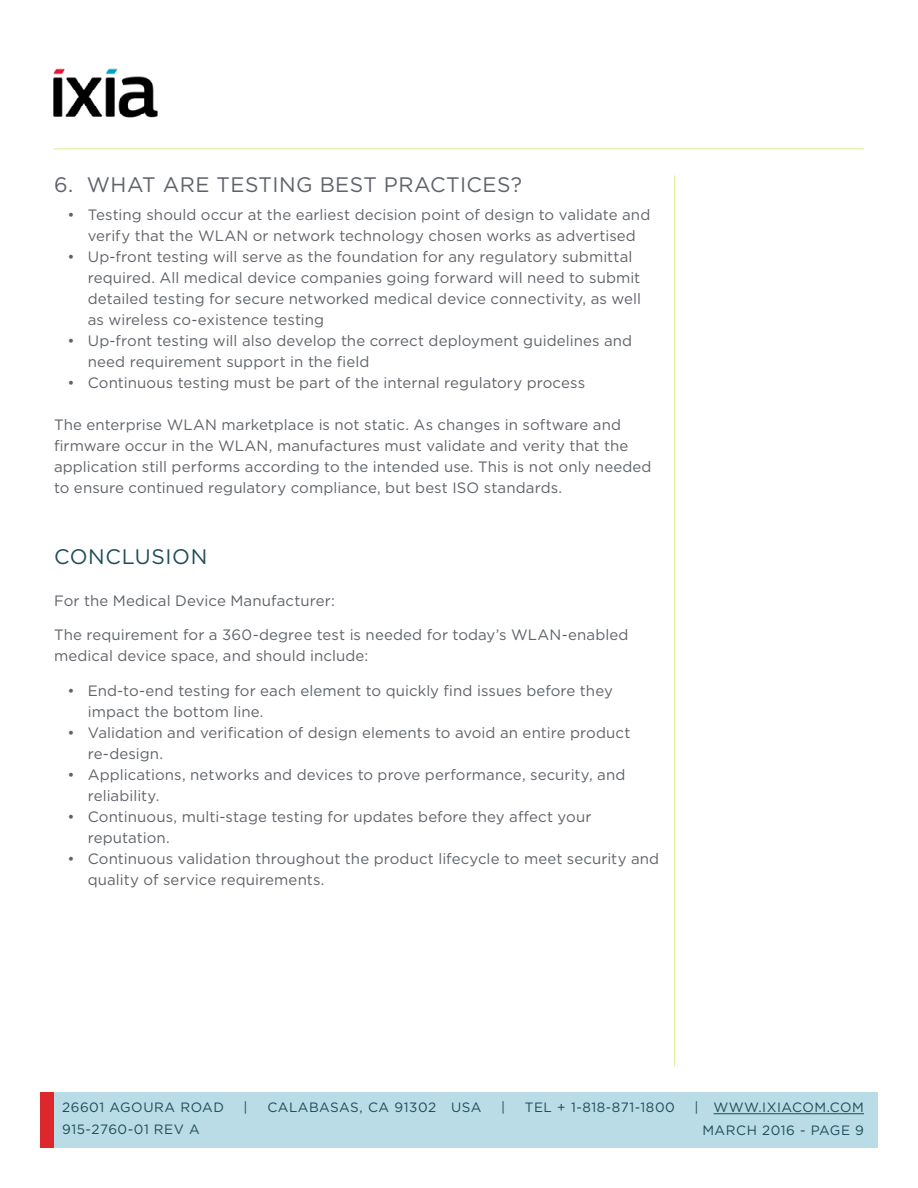
<style>
.page{position:relative;width:918px;height:1188px;background:#fff}
.page>*{position:absolute;margin:0;border:0;box-sizing:border-box;transform-origin:0 0}
.Subheader{font:21px "Gotham";letter-spacing:.02em;color:#5f6369}
.Subtitle{font:21px "Gotham";letter-spacing:.03em;color:#1e4c5a}
.Body{font:15px/21px "Gotham";letter-spacing:.005em;color:#5f6369}
.t1{font:13.5px "Gotham";letter-spacing:.04em;color:#1e4c5a}
</style>
<div class="page">
<hr style="left:54px;top:148px;width:810px;height:1px;background:#dcea90">
<img style="left:53px;top:68px;width:105px;height:50px">
<hr style="left:674px;top:176px;width:1px;height:890px;background:#dcea90">
<div style="left:40px;top:1093px;width:838px;height:55px;background:#b9dce6"></div>
<hr style="left:714px;top:1113px;width:150px;height:1px;background:#1e4c5a">
<div style="left:40px;top:1093px;width:14px;height:55px;background:#dc272d"></div>
<p class="Subheader" style="left:54px;top:171px;width:470px">6. WHAT ARE TESTING BEST PRACTICES?</p>
<p class="Body" style="left:68px;top:204px;width:584px;text-align:center">• Testing should occur at the earliest decision point of design to validate and verify that the WLAN or network technology chosen works as advertised</p>
<p class="Body" style="left:88px;top:246px;width:555px;text-indent:-20px">• Up-front testing will serve as the foundation for any regulatory submittal required. All medical device companies going forward will need to submit detailed testing for secure networked medical device connectivity, as well as wireless co-existence testing</p>
<p class="Body" style="left:88px;top:330px;width:546px;text-indent:-20px">• Up-front testing will also develop the correct deployment guidelines and need requirement support in the field</p>
<p class="Body" style="left:68px;top:372px;width:519px">• Continuous testing must be part of the internal regulatory process</p>
<p class="Body" style="left:54px;top:414px;width:599px">The enterprise WLAN marketplace is not static. As changes in software and firmware occur in the WLAN, manufactures must validate and verity that the application still performs according to the intended use. This is not only needed to ensure continued regulatory compliance, but best ISO standards.</p>
<p class="Subtitle" style="left:54px;top:543px;width:155px">CONCLUSION</p>
<p class="Body" style="left:54px;top:589px;width:282px">For the Medical Device Manufacturer:</p>
<p class="Body" style="left:54px;top:624px;width:576px">The requirement for a 360-degree test is needed for today’s WLAN-enabled medical device space, and should include:</p>
<p class="Body" style="left:88px;top:679px;width:527px;text-indent:-20px">• End-to-end testing for each element to quickly find issues before they impact the bottom line.</p>
<p class="Body" style="left:88px;top:721px;width:544px;text-indent:-20px">• Validation and verification of design elements to avoid an entire product re-design.</p>
<p class="Body" style="left:88px;top:763px;width:539px;text-indent:-20px">• Applications, networks and devices to prove performance, security, and reliability.</p>
<p class="Body" style="left:88px;top:805px;width:505px;text-indent:-20px">• Continuous, multi-stage testing for updates before they affect your reputation.</p>
<p class="Body" style="left:88px;top:847px;width:573px;text-indent:-20px">• Continuous validation throughout the product lifecycle to meet security and quality of service requirements.</p>
<p class="t1" style="left:62px;top:1099px;width:163px">26601 AGOURA ROAD</p>
<p class="t1" style="left:244px;top:1099px;width:6px">|</p>
<p class="t1" style="left:267px;top:1099px;width:216px">CALABASAS, CA 91302 USA</p>
<p class="t1" style="left:501px;top:1099px;width:6px">|</p>
<p class="t1" style="left:525px;top:1099px;width:151px">TEL + 1-818-871-1800</p>
<p class="t1" style="left:695px;top:1099px;width:171px">| WWW.IXIACOM.COM</p>
<p class="t1" style="left:62px;top:1121px;width:139px">915-2760-01 REV A</p>
<p class="t1" style="left:702px;top:1121px;width:163px">MARCH 2016 - PAGE 9</p>
</div>
